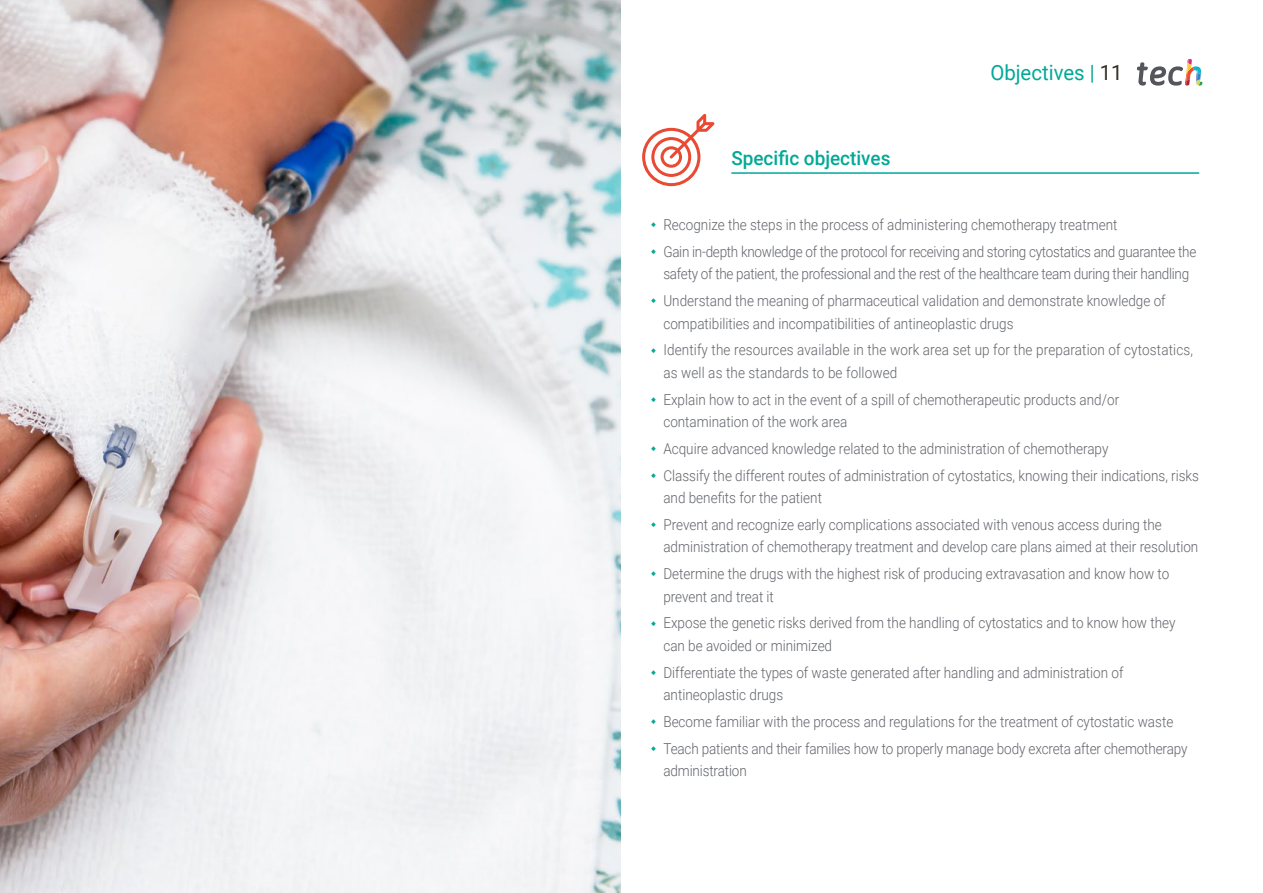
<style>
.page{position:relative;width:1263px;height:893px;background:#fff}
.page>*{position:absolute;margin:0;border:0;box-sizing:border-box;transform-origin:0 0}
.t1{font:21px "Roboto";color:#00a996}
.t2{font:500 19.5px "Roboto";color:#00a996}
.t3{font:300 15px/26.7px "Roboto";color:#61646a;scale:.9 1}
.t4{font:300 15px/26.7px "Roboto";letter-spacing:-.02em;color:#61646a;scale:.9 1}
.s1{color:#312e20}
</style>
<div class="page">
<img style="left:0;top:0;width:621px;height:893px">
<svg style="left:1137px;top:59px;width:65px;height:27px"></svg>
<svg style="left:642px;top:114px;width:72px;height:72px"></svg>
<hr style="left:731px;top:173px;width:468px;height:1px;background:#00a996">
<h2 class="t2" style="left:731px;top:144px;width:161px">Specific objectives</h2>
<h1 class="t1" style="left:990px;top:57px;width:134px">Objectives | <span class="s1">11</span></h1>
<p class="t4" style="left:663px;top:211px;width:594px">Recognize the steps in the process of administering chemotherapy treatment<br>Gain in-depth knowledge of the protocol for receiving and storing cytostatics and guarantee the</p>
<p class="t4" style="left:663px;top:260px;width:586px">safety of the patient, the professional and the rest of the healthcare team during their handling<br>Understand the meaning of pharmaceutical validation and demonstrate knowledge of</p>
<p class="t3" style="left:663px;top:309px;width:590px">compatibilities and incompatibilities of antineoplastic drugs<br>Identify the resources available in the work area set up for the preparation of cytostatics,</p>
<p class="t3" style="left:663px;top:359px;width:508px">as well as the standards to be followed<br>Explain how to act in the event of a spill of chemotherapeutic products and/or</p>
<p class="t3" style="left:663px;top:408px;width:597px">contamination of the work area<br>Acquire advanced knowledge related to the administration of chemotherapy<br>Classify the different routes of administration of cytostatics, knowing their indications, risks</p>
<p class="t3" style="left:663px;top:484px;width:555px">and benefits for the patient<br>Prevent and recognize early complications associated with venous access during the</p>
<p class="t3" style="left:663px;top:533px;width:596px">administration of chemotherapy treatment and develop care plans aimed at their resolution<br>Determine the drugs with the highest risk of producing extravasation and know how to</p>
<p class="t3" style="left:663px;top:582px;width:570px">prevent and treat it<br>Expose the genetic risks derived from the handling of cytostatics and to know how they</p>
<p class="t3" style="left:663px;top:632px;width:513px">can be avoided or minimized<br>Differentiate the types of waste generated after handling and administration of</p>
<p class="t3" style="left:663px;top:681px;width:584px">antineoplastic drugs<br>Become familiar with the process and regulations for the treatment of cytostatic waste<br>Teach patients and their families how to properly manage body excreta after chemotherapy</p>
<p class="t3" style="left:663px;top:757px;width:94px">administration</p>
</div>
